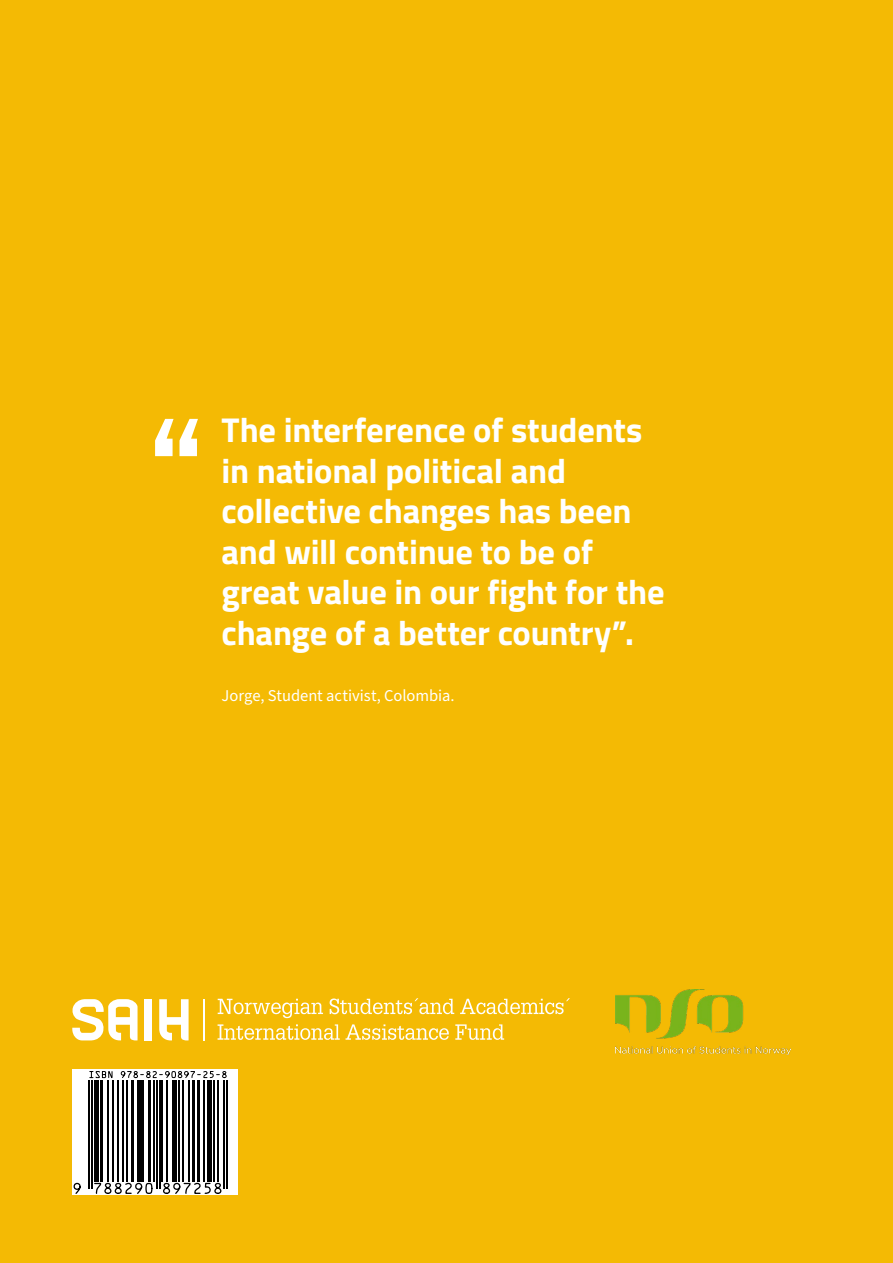
<style>
.page{position:relative;width:893px;height:1263px;background:#f4ba04}
.page>*{position:absolute;margin:0;border:0;box-sizing:border-box;transform-origin:0 0}
.t1{font:165px "Bebas Neue";color:#fff}
.t2{font:700 34.5px/40.5px "Titillium Web";letter-spacing:-.005em;color:#fff}
.t3{font:16.5px "Source Sans Pro";color:#fff}
</style>
<div class="page">
<img style="left:615px;top:990px;width:175px;height:64px">
<div style="left:144px;top:999px;width:8px;height:41px;background:#fff"></div>
<svg style="left:159px;top:999px;width:30px;height:41px"></svg>
<svg style="left:72px;top:999px;width:66px;height:41px"></svg>
<hr style="left:203px;top:999px;width:2px;height:41px;background:#fff">
<svg style="left:218px;top:1024px;width:286px;height:16px"></svg>
<svg style="left:218px;top:998px;width:352px;height:20px"></svg>
<div style="left:72px;top:1069px;width:166px;height:126px;background:#fff"></div>
<hr style="left:88px;top:1080px;width:2px;height:108px;background:#000">
<hr style="left:91px;top:1080px;width:2px;height:108px;background:#000">
<div style="left:94px;top:1080px;width:5px;height:101px;background:#000"></div>
<hr style="left:100px;top:1080px;width:3px;height:101px;background:#000">
<hr style="left:107px;top:1080px;width:2px;height:101px;background:#000">
<hr style="left:112px;top:1080px;width:1px;height:101px;background:#000">
<hr style="left:118px;top:1080px;width:1px;height:101px;background:#000">
<hr style="left:122px;top:1080px;width:2px;height:101px;background:#000">
<hr style="left:127px;top:1080px;width:1px;height:101px;background:#000">
<hr style="left:131px;top:1080px;width:3px;height:101px;background:#000">
<hr style="left:137px;top:1080px;width:1px;height:101px;background:#000">
<hr style="left:140px;top:1080px;width:4px;height:101px;background:#000">
<hr style="left:149px;top:1080px;width:2px;height:101px;background:#000">
<hr style="left:153px;top:1080px;width:1px;height:101px;background:#000">
<hr style="left:156px;top:1080px;width:1px;height:108px;background:#000">
<hr style="left:159px;top:1080px;width:1px;height:108px;background:#000">
<hr style="left:162px;top:1080px;width:1px;height:101px;background:#000">
<hr style="left:166px;top:1080px;width:2px;height:101px;background:#000">
<hr style="left:172px;top:1080px;width:4px;height:101px;background:#000">
<hr style="left:178px;top:1080px;width:1px;height:101px;background:#000">
<hr style="left:182px;top:1080px;width:2px;height:101px;background:#000">
<hr style="left:188px;top:1080px;width:2px;height:101px;background:#000">
<hr style="left:192px;top:1080px;width:3px;height:101px;background:#000">
<hr style="left:197px;top:1080px;width:3px;height:101px;background:#000">
<hr style="left:203px;top:1080px;width:1px;height:101px;background:#000">
<div style="left:207px;top:1080px;width:5px;height:101px;background:#000"></div>
<hr style="left:213px;top:1080px;width:1px;height:101px;background:#000">
<hr style="left:217px;top:1080px;width:2px;height:101px;background:#000">
<hr style="left:223px;top:1080px;width:2px;height:108px;background:#000">
<hr style="left:226px;top:1080px;width:2px;height:108px;background:#000">
<svg style="left:73px;top:1182px;width:149px;height:12px"></svg>
<svg style="left:89px;top:1071px;width:138px;height:27px"></svg>
<h1 class="t1" style="left:148px;top:384px;width:57px">“</h1>
<p class="t2" style="left:222px;top:408px;width:445px">The interference of students in national political and collective changes has been and will continue to be of great value in our fight for the change of a better country”.</p>
<p class="t3" style="left:222px;top:685px;width:234px">Jorge, Student activist, Colombia.</p>
</div>
